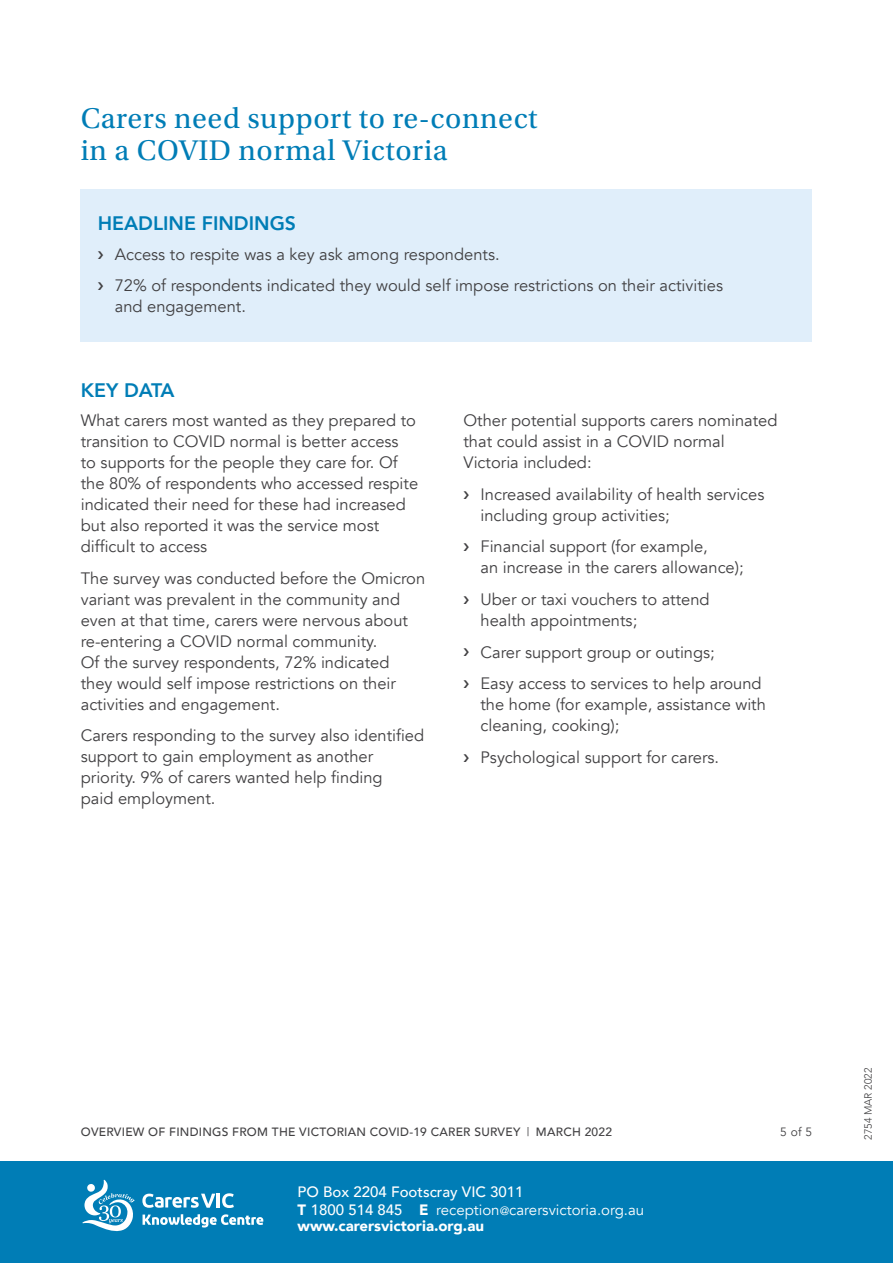
<style>
.page{position:relative;width:893px;height:1263px;background:#fff}
.page>*{position:absolute;margin:0;border:0;box-sizing:border-box;transform-origin:0 0}
.t1{font:30px/31.5px "Utopia Std";letter-spacing:.02em;color:#007db6}
.t2{font:800 19.5px "Avenir";color:#007db6}
.t3{font:16.5px/21px "Avenir";color:#414042}
.t4{font:500 15px/18px "Avenir";color:#fff}
.t5{font:900 15px "Avenir";color:#fff}
.t6{font:500 12px "Avenir";letter-spacing:.02em;color:#414042}
.t7{font:12px "Avenir";color:#414042}
.t8{font:300 10.5px "Avenir";color:#414042}
.s1{font-weight:400}
.s2{font-weight:900}
.s3{font-weight:400;font-size:12px}
</style>
<div class="page">
<div style="left:0;top:1161px;width:893px;height:102px;background:#007db6"></div>
<svg style="left:142px;top:1193px;width:73px;height:15px"></svg>
<hr style="left:217px;top:1194px;width:3px;height:14px;background:#fff">
<svg style="left:222px;top:1193px;width:12px;height:15px"></svg>
<svg style="left:82px;top:1180px;width:53px;height:52px"></svg>
<svg style="left:143px;top:1214px;width:120px;height:13px"></svg>
<div style="left:81px;top:189px;width:731px;height:153px;background:#e0eefa"></div>
<h1 class="t1" style="left:81px;top:103px;width:458px">Carers need support to re-connect in a COVID normal Victoria</h1>
<p class="t2" style="left:98px;top:208px;width:200px">HEADLINE FINDINGS</p>
<p class="t3" style="left:115px;top:238px;width:610px;line-height:31.7px">Access to respite was a key ask among respondents.<br>72% of respondents indicated they would self impose restrictions on their activities</p>
<p class="t3" style="left:115px;top:296px;width:133px">and engagement.</p>
<p class="t2" style="left:81px;top:374px;width:95px">KEY DATA</p>
<p class="t3" style="left:81px;top:410px;width:339px">What carers most wanted as they prepared to transition to COVID normal is better access<br>to supports for the people they care for. Of the 80% of respondents who accessed respite indicated their need for these had increased but also reported it was the service most difficult to access</p>
<p class="t3" style="left:81px;top:568px;width:346px">The survey was conducted before the Omicron variant was prevalent in the community and even at that time, carers were nervous about re-entering a COVID normal community.<br>Of the survey respondents, 72% indicated they would self impose restrictions on their activities and engagement.</p>
<p class="t3" style="left:81px;top:725px;width:345px">Carers responding to the survey also identified support to gain employment as another priority. 9% of carers wanted help finding<br>paid employment.</p>
<p class="t3" style="left:463px;top:410px;width:316px">Other potential supports carers nominated that could assist in a COVID normal<br>Victoria included:</p>
<p class="t3" style="left:480px;top:484px;width:285px">Increased availability of health services including group activities;</p>
<p class="t3" style="left:480px;top:536px;width:265px">Financial support (for example,<br>an increase in the carers allowance);</p>
<p class="t3" style="left:480px;top:589px;width:231px">Uber or taxi vouchers to attend health appointments;</p>
<p class="t3" style="left:480px;top:636px;width:283px;line-height:31.7px">Carer support group or outings;<br>Easy access to services to help around</p>
<p class="t3" style="left:480px;top:694px;width:287px">the home (for example, assistance with cleaning, cooking);</p>
<p class="t3" style="left:480px;top:747px;width:240px">Psychological support for carers.</p>
<p class="t6" style="left:81px;top:1122px;width:533px">OVERVIEW OF FINDINGS FROM THE VICTORIAN COVID-19 CARER SURVEY <span class="s1">|</span> MARCH 2022</p>
<p class="t7" style="left:780px;top:1125px;width:33px">5 of 5</p>
<p class="t4" style="left:298px;top:1181px;width:348px">PO Box 2204 Footscray VIC 3011<br><span class="s2">T</span> 1800 514 845 <span class="s2">E</span> <span class="s1">reception</span><span class="s3">@</span><span class="s1">carersvictoria.org.au</span></p>
<p class="t5" style="left:298px;top:1213px;width:188px">www.carersvictoria.org.au</p>
<p class="t8" style="left:862px;top:1140px;width:73px;rotate:-90deg">2754 MAR 2022</p>
</div>
